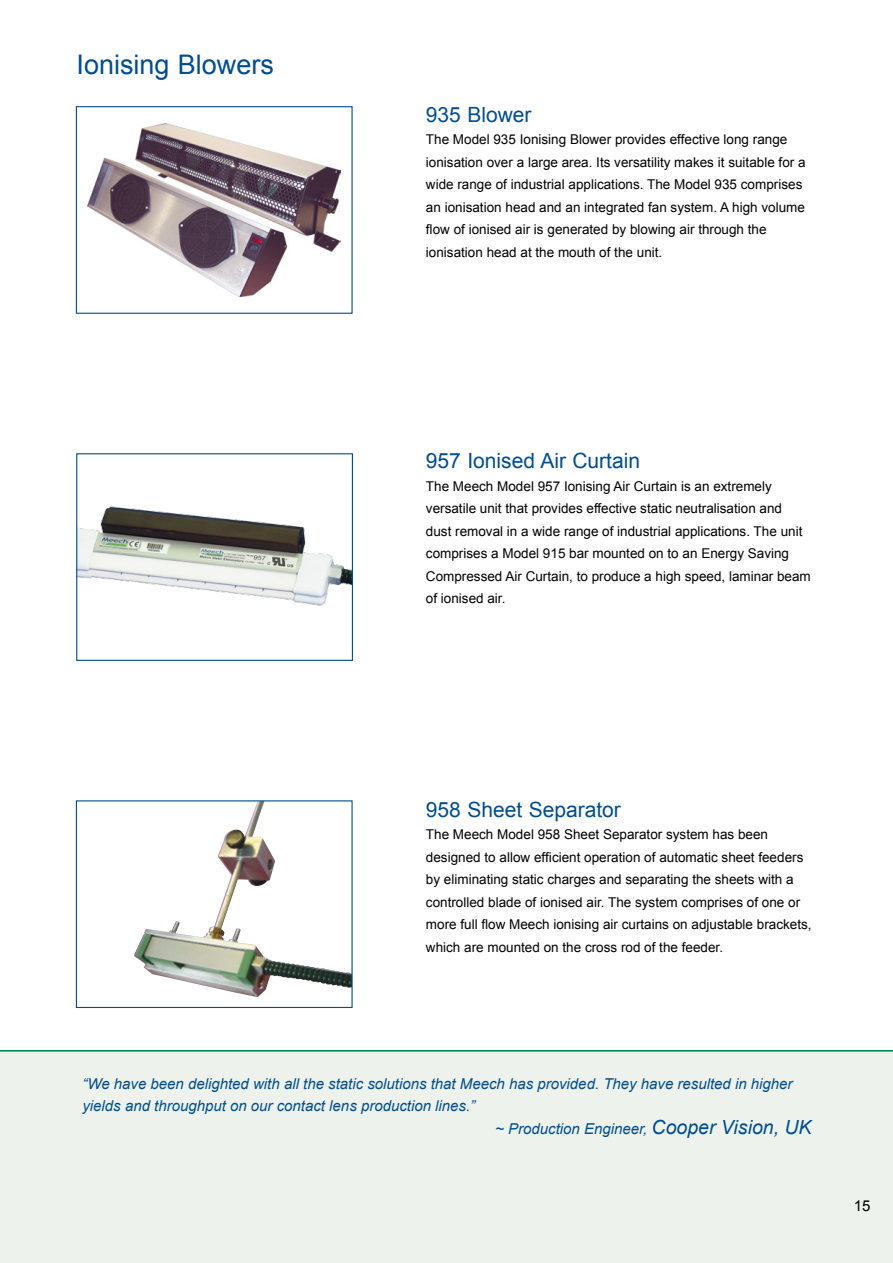
<style>
.page{position:relative;width:893px;height:1263px;background:#fff}
.page>*{position:absolute;margin:0;border:0;box-sizing:border-box;transform-origin:0 0}
.t1{font:27px "Arial";color:#004d90}
.t2{font:21px "Arial";color:#004d90}
.t3{font:italic 15px "Arial";color:#004d90}
.t4{font:15px "Arial";color:#000}
.t5{font:13.5px/22.5px "Arial";color:#000}
.s1{font-size:19.5px}
</style>
<div class="page">
<div style="left:0;top:1050px;width:893px;height:213px;background:#edf3ec"></div>
<img style="left:134px;top:802px;width:194px;height:195px">
<div style="left:76px;top:800px;width:277px;height:208px;border:1px solid #004d90"></div>
<img style="left:78px;top:506px;width:273px;height:100px">
<div style="left:76px;top:453px;width:277px;height:208px;border:1px solid #004d90"></div>
<img style="left:88px;top:123px;width:253px;height:173px">
<div style="left:76px;top:106px;width:277px;height:208px;border:1px solid #004d90"></div>
<h1 class="t1" style="left:77px;top:46px;width:199px">Ionising Blowers</h1>
<h2 class="t2" style="left:426px;top:100px;width:107px">935 Blower</h2>
<p class="t5" style="left:426px;top:128px;width:381px">The Model 935 Ionising Blower provides effective long range ionisation over a large area. Its versatility makes it suitable for a wide range of industrial applications. The Model 935 comprises an ionisation head and an integrated fan system. A high volume flow of ionised air is generated by blowing air through the ionisation head at the mouth of the unit.</p>
<h2 class="t2" style="left:426px;top:447px;width:216px">957 Ionised Air Curtain</h2>
<p class="t5" style="left:426px;top:475px;width:386px">The Meech Model 957 Ionising Air Curtain is an extremely versatile unit that provides effective static neutralisation and dust removal in a wide range of industrial applications. The unit comprises a Model 915 bar mounted on to an Energy Saving Compressed Air Curtain, to produce a high speed, laminar beam of ionised air.</p>
<h2 class="t2" style="left:426px;top:796px;width:196px">958 Sheet Separator</h2>
<p class="t5" style="left:426px;top:823px;width:387px">The Meech Model 958 Sheet Separator system has been designed to allow efficient operation of automatic sheet feeders by eliminating static charges and separating the sheets with a controlled blade of ionised air. The system comprises of one or more full flow Meech ionising air curtains on adjustable brackets, which are mounted on the cross rod of the feeder.</p>
<p class="t3" style="left:82px;top:1073px;width:712px">“We have been delighted with all the static solutions that Meech has provided. They have resulted in higher</p>
<p class="t3" style="left:82px;top:1096px;width:394px">yields and throughput on our contact lens production lines.”</p>
<p class="t3" style="left:495px;top:1118px;width:318px">~ Production Engineer, <span class="s1">Cooper Vision, UK</span></p>
<p class="t4" style="left:854px;top:1196px;width:18px">15</p>
</div>
